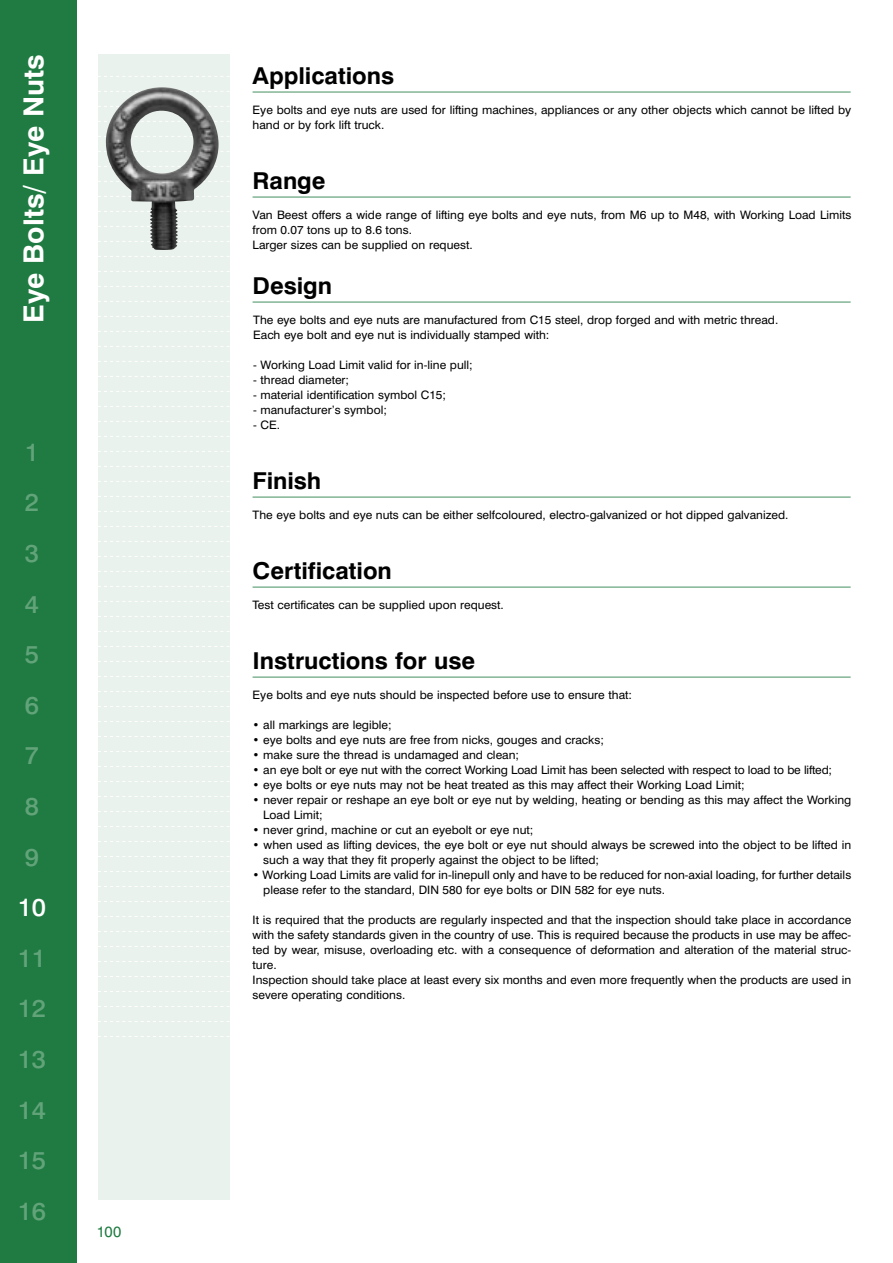
<style>
.page{position:relative;width:893px;height:1263px;background:#fff}
.page>*{position:absolute;margin:0;border:0;box-sizing:border-box;transform-origin:0 0}
.t1{font:700 27.6px "Swiss 721 BT";color:#fff}
.t2{font:500 24.75px "Swiss 721 BT";color:#62a37a}
.t3{font:500 24.75px "Swiss 721 BT";color:#fff}
.t4{font:700 23.25px "Swiss 721 BT";color:#000}
.t5{font:15px "Swiss 721 BT";color:#1f7b41}
.Platte_tekst{font:11.7px/15px "Swiss 721 BT";color:#000}
</style>
<div class="page">
<div style="left:0;top:0;width:77px;height:1263px;background:#1f7b41"></div>
<hr style="left:253px;top:92px;width:598px;height:1px;background:#4c9567">
<hr style="left:253px;top:197px;width:598px;height:1px;background:#4c9567">
<hr style="left:253px;top:302px;width:598px;height:1px;background:#4c9567">
<hr style="left:253px;top:497px;width:598px;height:1px;background:#4c9567">
<hr style="left:253px;top:587px;width:598px;height:1px;background:#4c9567">
<hr style="left:253px;top:677px;width:598px;height:1px;background:#4c9567">
<div style="left:98px;top:54px;width:132px;height:1145px;background:#e9f2ec"></div>
<svg style="left:98px;top:76px;width:132px;height:1px"></svg>
<svg style="left:98px;top:256px;width:132px;height:1px"></svg>
<svg style="left:98px;top:271px;width:132px;height:1px"></svg>
<svg style="left:98px;top:286px;width:132px;height:1px"></svg>
<svg style="left:98px;top:301px;width:132px;height:1px"></svg>
<svg style="left:98px;top:316px;width:132px;height:1px"></svg>
<svg style="left:98px;top:331px;width:132px;height:1px"></svg>
<svg style="left:98px;top:346px;width:132px;height:1px"></svg>
<svg style="left:98px;top:361px;width:132px;height:1px"></svg>
<svg style="left:98px;top:376px;width:132px;height:1px"></svg>
<svg style="left:98px;top:391px;width:132px;height:1px"></svg>
<svg style="left:98px;top:406px;width:132px;height:1px"></svg>
<svg style="left:98px;top:421px;width:132px;height:1px"></svg>
<svg style="left:98px;top:436px;width:132px;height:1px"></svg>
<svg style="left:98px;top:451px;width:132px;height:1px"></svg>
<svg style="left:98px;top:466px;width:132px;height:1px"></svg>
<svg style="left:98px;top:481px;width:132px;height:1px"></svg>
<svg style="left:98px;top:496px;width:132px;height:1px"></svg>
<svg style="left:98px;top:511px;width:132px;height:1px"></svg>
<svg style="left:98px;top:526px;width:132px;height:1px"></svg>
<svg style="left:98px;top:541px;width:132px;height:1px"></svg>
<svg style="left:98px;top:556px;width:132px;height:1px"></svg>
<svg style="left:98px;top:571px;width:132px;height:1px"></svg>
<svg style="left:98px;top:586px;width:132px;height:1px"></svg>
<svg style="left:98px;top:601px;width:132px;height:1px"></svg>
<svg style="left:98px;top:616px;width:132px;height:1px"></svg>
<svg style="left:98px;top:631px;width:132px;height:1px"></svg>
<svg style="left:98px;top:646px;width:132px;height:1px"></svg>
<svg style="left:98px;top:661px;width:132px;height:1px"></svg>
<svg style="left:98px;top:676px;width:132px;height:1px"></svg>
<svg style="left:98px;top:691px;width:132px;height:1px"></svg>
<svg style="left:98px;top:706px;width:132px;height:1px"></svg>
<svg style="left:98px;top:721px;width:132px;height:1px"></svg>
<svg style="left:98px;top:736px;width:132px;height:1px"></svg>
<svg style="left:98px;top:751px;width:132px;height:1px"></svg>
<svg style="left:98px;top:766px;width:132px;height:1px"></svg>
<svg style="left:98px;top:781px;width:132px;height:1px"></svg>
<svg style="left:98px;top:796px;width:132px;height:1px"></svg>
<svg style="left:98px;top:811px;width:132px;height:1px"></svg>
<svg style="left:98px;top:826px;width:132px;height:1px"></svg>
<svg style="left:98px;top:841px;width:132px;height:1px"></svg>
<svg style="left:98px;top:856px;width:132px;height:1px"></svg>
<svg style="left:98px;top:871px;width:132px;height:1px"></svg>
<svg style="left:98px;top:886px;width:132px;height:1px"></svg>
<svg style="left:98px;top:901px;width:132px;height:1px"></svg>
<svg style="left:98px;top:916px;width:132px;height:1px"></svg>
<svg style="left:98px;top:931px;width:132px;height:1px"></svg>
<svg style="left:98px;top:946px;width:132px;height:1px"></svg>
<svg style="left:98px;top:961px;width:132px;height:1px"></svg>
<svg style="left:98px;top:976px;width:132px;height:1px"></svg>
<svg style="left:98px;top:991px;width:132px;height:1px"></svg>
<svg style="left:98px;top:1006px;width:132px;height:1px"></svg>
<svg style="left:98px;top:1021px;width:132px;height:1px"></svg>
<svg style="left:98px;top:1036px;width:132px;height:1px"></svg>
<img style="left:106px;top:87px;width:113px;height:163px">
<p class="t1" style="left:17px;top:323px;width:270px;rotate:-90deg">Eye Bolts/ Eye Nuts</p>
<p class="t2" style="left:25px;top:437px;width:16px">1</p>
<p class="t2" style="left:25px;top:487px;width:16px">2</p>
<p class="t2" style="left:25px;top:538px;width:16px">3</p>
<p class="t2" style="left:25px;top:589px;width:16px">4</p>
<p class="t2" style="left:25px;top:639px;width:16px">5</p>
<p class="t2" style="left:25px;top:690px;width:16px">6</p>
<p class="t2" style="left:25px;top:740px;width:16px">7</p>
<p class="t2" style="left:25px;top:791px;width:16px">8</p>
<p class="t2" style="left:25px;top:842px;width:16px">9</p>
<p class="t3" style="left:18px;top:892px;width:30px">10</p>
<p class="t2" style="left:18px;top:943px;width:30px">11</p>
<p class="t2" style="left:18px;top:993px;width:30px">12</p>
<p class="t2" style="left:18px;top:1044px;width:30px">13</p>
<p class="t2" style="left:18px;top:1095px;width:30px">14</p>
<p class="t2" style="left:18px;top:1145px;width:30px">15</p>
<p class="t2" style="left:18px;top:1196px;width:30px">16</p>
<p class="t5" style="left:97px;top:1223px;width:26px">100</p>
<p class="t4" style="left:253px;top:62px;width:143px">Applications</p>
<p class="Platte_tekst" style="left:253px;top:102px;width:600px">Eye bolts and eye nuts are used for lifting machines, appliances or any other objects which cannot be lifted by hand or by fork lift truck.</p>
<p class="t4" style="left:253px;top:167px;width:74px">Range</p>
<p class="Platte_tekst" style="left:253px;top:207px;width:600px">Van Beest offers a wide range of lifting eye bolts and eye nuts, from M6 up to M48, with Working Load Limits from 0.07 tons up to 8.6 tons.</p>
<p class="Platte_tekst" style="left:253px;top:237px;width:222px">Larger sizes can be supplied on request.</p>
<p class="t4" style="left:253px;top:272px;width:81px">Design</p>
<p class="Platte_tekst" style="left:253px;top:312px;width:527px">The eye bolts and eye nuts are manufactured from C15 steel, drop forged and with metric thread.</p>
<p class="Platte_tekst" style="left:253px;top:327px;width:298px">Each eye bolt and eye nut is individually stamped with:</p>
<p class="Platte_tekst" style="left:253px;top:357px;width:221px">- Working Load Limit valid for in-line pull;</p>
<p class="Platte_tekst" style="left:253px;top:372px;width:98px">- thread diameter;</p>
<p class="Platte_tekst" style="left:253px;top:387px;width:194px">- material identification symbol C15;</p>
<p class="Platte_tekst" style="left:253px;top:402px;width:135px">- manufacturer’s symbol;</p>
<p class="Platte_tekst" style="left:253px;top:417px;width:29px">- CE.</p>
<p class="t4" style="left:253px;top:467px;width:70px">Finish</p>
<p class="Platte_tekst" style="left:253px;top:507px;width:537px">The eye bolts and eye nuts can be either selfcoloured, electro-galvanized or hot dipped galvanized.</p>
<p class="t4" style="left:253px;top:557px;width:141px">Certification</p>
<p class="Platte_tekst" style="left:253px;top:597px;width:253px">Test certificates can be supplied upon request.</p>
<p class="t4" style="left:253px;top:647px;width:224px">Instructions for use</p>
<p class="Platte_tekst" style="left:253px;top:687px;width:381px">Eye bolts and eye nuts should be inspected before use to ensure that:</p>
<p class="Platte_tekst" style="left:253px;top:717px;width:141px">• all markings are legible;</p>
<p class="Platte_tekst" style="left:253px;top:732px;width:353px">• eye bolts and eye nuts are free from nicks, gouges and cracks;</p>
<p class="Platte_tekst" style="left:253px;top:747px;width:268px">• make sure the thread is undamaged and clean;</p>
<p class="Platte_tekst" style="left:253px;top:762px;width:581px">• an eye bolt or eye nut with the correct Working Load Limit has been selected with respect to load to be lifted;</p>
<p class="Platte_tekst" style="left:253px;top:777px;width:494px">• eye bolts or eye nuts may not be heat treated as this may affect their Working Load Limit;</p>
<p class="Platte_tekst" style="left:263px;top:792px;width:590px;text-indent:-11px">• never repair or reshape an eye bolt or eye nut by welding, heating or bending as this may affect the Working<br>Load Limit;</p>
<p class="Platte_tekst" style="left:253px;top:822px;width:282px">• never grind, machine or cut an eyebolt or eye nut;</p>
<p class="Platte_tekst" style="left:263px;top:837px;width:590px;text-indent:-11px">• when used as lifting devices, the eye bolt or eye nut should always be screwed into the object to be lifted in such a way that they fit properly against the object to be lifted;</p>
<p class="Platte_tekst" style="left:263px;top:867px;width:590px;text-indent:-11px">• Working Load Limits are valid for in-linepull only and have to be reduced for non-axial loading, for further details please refer to the standard, DIN 580 for eye bolts or DIN 582 for eye nuts.</p>
<p class="Platte_tekst" style="left:253px;top:912px;width:600px;text-align:justify">It is required that the products are regularly inspected and that the inspection should take place in accordance with the safety standards given in the country of use. This is required because the products in use may be affec&shy;ted by wear, misuse, overloading etc. with a consequence of deformation and alteration of the material struc&shy;ture.</p>
<p class="Platte_tekst" style="left:253px;top:972px;width:600px">Inspection should take place at least every six months and even more frequently when the products are used in severe operating conditions.</p>
</div>
